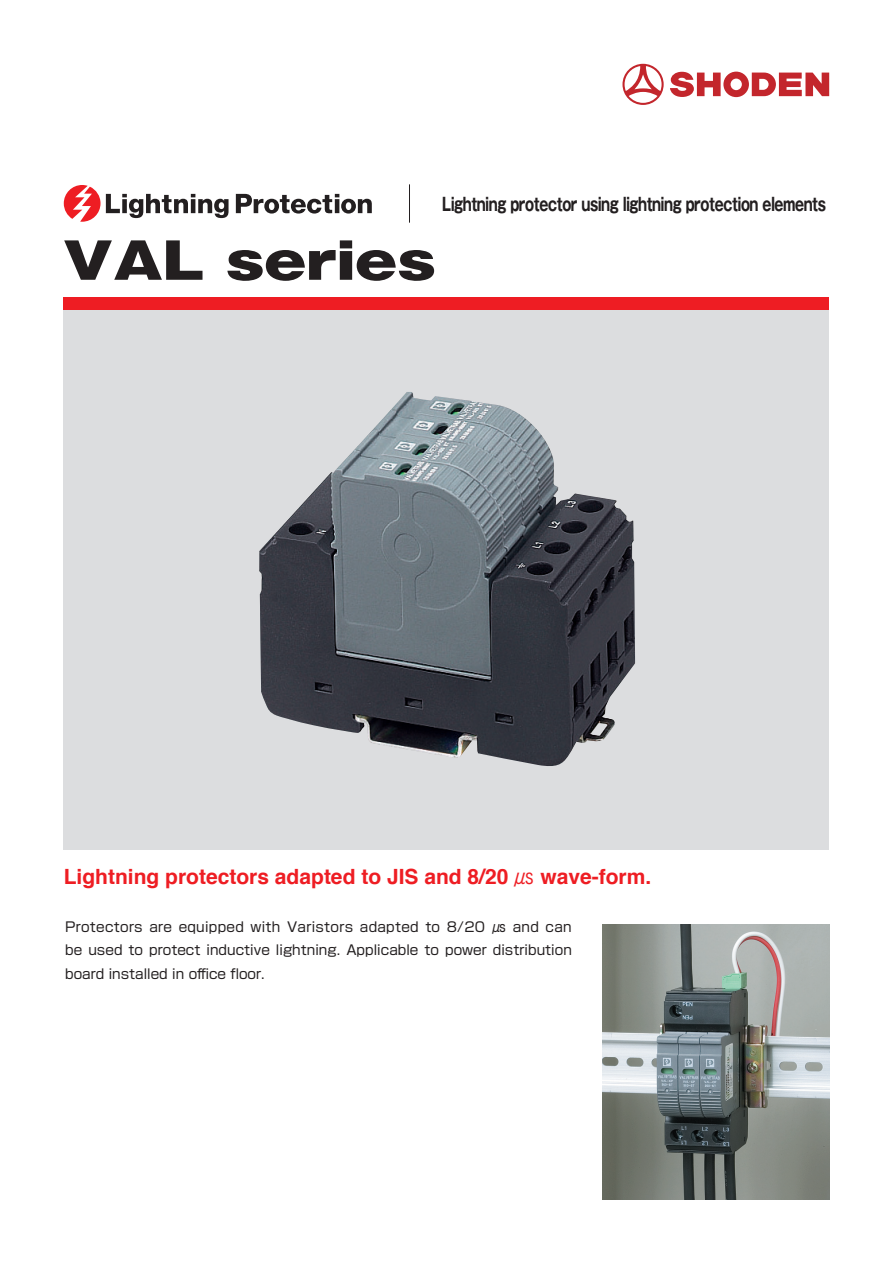
<style>
.page{position:relative;width:893px;height:1263px;background:#fff}
.page>*{position:absolute;margin:0;border:0;box-sizing:border-box;transform-origin:0 0}
.t1{font:900 48px "Gothic MB101 Pro";letter-spacing:.005em;color:#231f20;scale:1.25 1}
.t2{font:700 21px "Helvetica";color:#ee1d23}
.タイトル_品種名{font:700 18px "Gothic MB101 Pro";letter-spacing:-.035em;color:#231f20;scale:.73 1}
.t3{font:13.5px/23.7px "Shin Go Pro";letter-spacing:.005em;color:#231f20;text-align:justify}
.s1{font-family:"Hira Kaku Pro N W3";font-weight:400}
</style>
<div class="page">
<div style="left:64px;top:297px;width:765px;height:553px;background:#dcdddf"></div>
<div style="left:64px;top:297px;width:765px;height:13px;background:#ee1d23"></div>
<hr style="left:409px;top:184px;width:1px;height:39px;background:#231f20">
<img style="left:603px;top:925px;width:226px;height:274px">
<img style="left:259px;top:392px;width:376px;height:374px">
<svg style="left:670px;top:72px;width:159px;height:25px"></svg>
<svg style="left:622px;top:64px;width:42px;height:41px"></svg>
<svg style="left:64px;top:185px;width:165px;height:37px"></svg>
<svg style="left:236px;top:194px;width:136px;height:20px"></svg>
<p class="タイトル_品種名" style="left:442px;top:189px;width:527px">Lightning protector using lightning protection elements</p>
<p class="t1" style="left:64px;top:221px;width:299px">VAL series</p>
<p class="t2" style="left:64px;top:860px;width:589px">Lightning protectors adapted to JIS and 8/20 <span class="s1">㎲</span> wave-form.</p>
<p class="t3" style="left:65px;top:913px;width:508px">Protectors are equipped with Varistors adapted to 8/20 ㎲ and can be used to protect inductive lightning. Applicable to power distribution board installed in office floor.</p>
</div>
